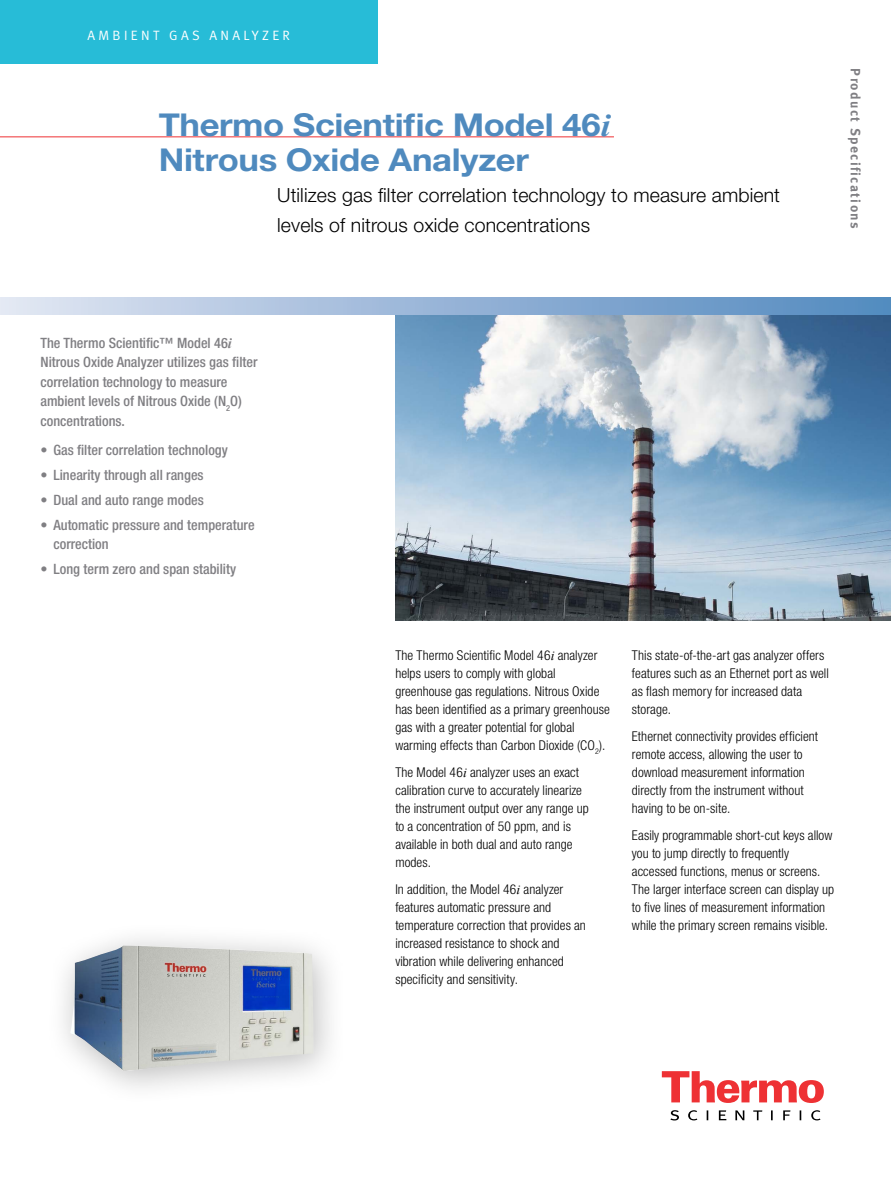
<style>
.page{position:relative;width:891px;height:1188px;background:#fff}
.page>*{position:absolute;margin:0;border:0;box-sizing:border-box;transform-origin:0 0}
.t1{font:700 31.5px/34.5px "Helvetica Neue LT Std";letter-spacing:-.01em;color:#4f8abe;scale:1.1 1}
.t2{font:300 19.5px/30.8px "Helvetica Neue LT Std";letter-spacing:.005em;color:#000}
.t3{font:500 condensed 14.25px/19.5px "Helvetica Neue LT Std";color:#807f83}
.t4{font:300 condensed 13.5px/18px "Helvetica Neue LT Std";letter-spacing:.005em;color:#000}
.t5{font:13.5px "Meta Normal LF";letter-spacing:.25em;color:#fff}
.t6{font:700 13.5px "Meta OT";letter-spacing:.1em;color:#807f83}
.s1{font-family:"Times New Roman";font-style:italic}
.s2{font-family:"Times New Roman";font-weight:700;font-style:italic;font-stretch:normal}
.s3{font-family:"Times New Roman";font-weight:400;font-style:italic;font-stretch:normal}
</style>
<div class="page">
<img style="left:395px;top:315px;width:496px;height:305px">
<div style="left:0;top:297px;width:891px;height:18px;background:linear-gradient(to right,#e1e5f2,#5088be)"></div>
<hr style="left:0;top:136px;width:614px;height:1px;background:#ee3134">
<div style="left:45px;top:921px;width:302px;height:185px;background:#000;opacity:.26"></div>
<img style="left:60px;top:946px;width:253px;height:125px">
<div style="left:0;top:0;width:377px;height:64px;background:#27bcd7"></div>
<svg style="left:662px;top:1071px;width:162px;height:32px"></svg>
<svg style="left:670px;top:1110px;width:151px;height:10px"></svg>
<p class="t5" style="left:92px;top:24px;width:196px">SOURCE GAS ANALYZER</p>
<p class="t5" style="left:87px;top:27px;width:204px">AMBIENT G AS ANALYZER</p>
<h1 class="t1" style="left:159px;top:107px;width:412px">Thermo Scientific Model 46<span class="s1">i<br></span>Nitrous Oxide Analyzer</h1>
<h2 class="t2" style="left:277px;top:179px;width:504px">Utilizes gas filter correlation technology to measure ambient levels of nitrous oxide concentrations</h2>
<p class="t6" style="left:864px;top:68px;width:162px;rotate:90deg">Product Specifications</p>
<p class="t3" style="left:40px;top:333px;width:219px">The Thermo Scientific™ Model 46<span class="s2">i </span>Nitrous Oxide Analyzer utilizes gas filter correlation technology to measure ambient levels of Nitrous Oxide (N<sub>2</sub>O) concentrations.</p>
<p class="t3" style="left:40px;top:440px;width:189px">• Gas filter correlation technology</p>
<p class="t3" style="left:40px;top:465px;width:165px">• Linearity through all ranges</p>
<p class="t3" style="left:40px;top:490px;width:165px">• Dual and auto range modes</p>
<p class="t3" style="left:53px;top:515px;width:203px;text-indent:-13px">• Automatic pressure and temperature correction</p>
<p class="t3" style="left:40px;top:559px;width:197px">• Long term zero and span stability</p>
<p class="t4" style="left:395px;top:646px;width:216px">The Thermo Scientific Model 46<span class="s3">i</span> analyzer helps users to comply with global greenhouse gas regulations. Nitrous Oxide has been identified as a primary greenhouse gas with a greater potential for global warming effects than Carbon Dioxide (CO<sub>2</sub>).</p>
<p class="t4" style="left:395px;top:763px;width:195px">The Model 46<span class="s3">i</span> analyzer uses an exact calibration curve to accurately linearize the instrument output over any range up to a concentration of 50 ppm, and is available in both dual and auto range modes.</p>
<p class="t4" style="left:395px;top:880px;width:192px">In addition, the Model 46<span class="s3">i</span> analyzer features automatic pressure and temperature correction that provides an increased resistance to shock and vibration while delivering enhanced specificity and sensitivity.</p>
<p class="t4" style="left:632px;top:646px;width:198px">This state-of-the-art gas analyzer offers features such as an Ethernet port as well as flash memory for increased data storage.</p>
<p class="t4" style="left:632px;top:727px;width:188px">Ethernet connectivity provides efficient remote access, allowing the user to download measurement information directly from the instrument without having to be on-site.</p>
<p class="t4" style="left:632px;top:826px;width:204px">Easily programmable short-cut keys allow you to jump directly to frequently accessed functions, menus or screens.<br>The larger interface screen can display up to five lines of measurement information while the primary screen remains visible.</p>
</div>
